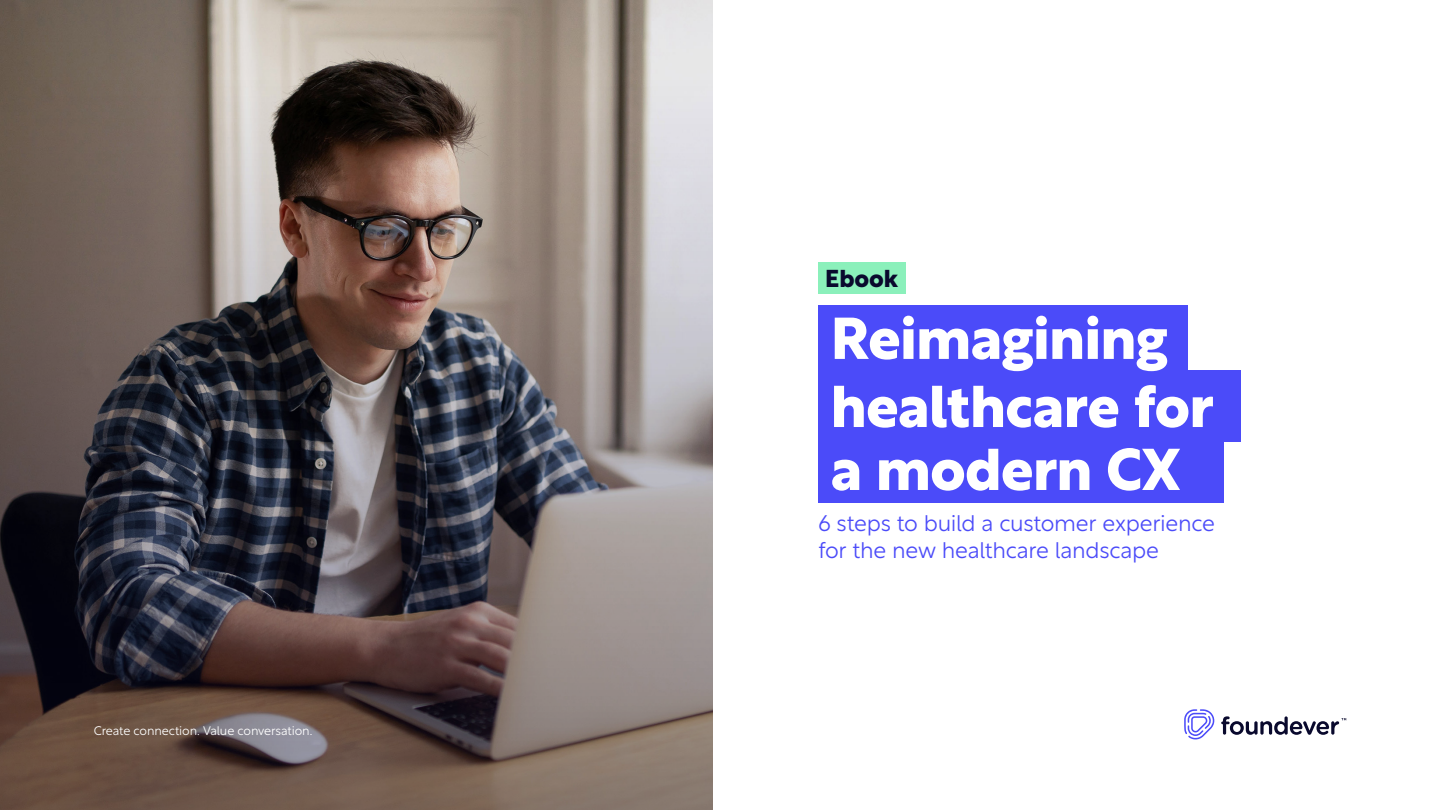
<style>
.page{position:relative;width:1440px;height:810px;background:#fff}
.page>*{position:absolute;margin:0;border:0;box-sizing:border-box;transform-origin:0 0}
.t1{font:57.75px "Foundever Sans Bold";letter-spacing:-.015em;color:#fff}
.t2{font:24px "Foundever Sans Bold";letter-spacing:-.005em;color:#09092d}
.t3{font:22.5px/27px "Foundever Sans Light";letter-spacing:-.015em;color:#4b4bf9}
.t4{font:12.38px "Foundever Sans Light";letter-spacing:-.015em;color:#fff}
</style>
<div class="page">
<img style="left:0;top:0;width:712px;height:810px">
<svg style="left:1221px;top:716px;width:125px;height:19px"></svg>
<svg style="left:1184px;top:709px;width:30px;height:30px"></svg>
<div style="left:818px;top:262px;width:87px;height:32px;background:#8bf0bb"></div>
<div style="left:818px;top:436px;width:406px;height:67px;background:#4b4bf9"></div>
<div style="left:818px;top:371px;width:422px;height:71px;background:#4b4bf9"></div>
<div style="left:818px;top:305px;width:369px;height:66px;background:#4b4bf9"></div>
<p class="t4" style="left:94px;top:720px;width:220px">Create connection. Value conversation.</p>
<p class="t2" style="left:825px;top:257px;width:74px">Ebook</p>
<p class="t1" style="left:831px;top:288px;width:339px">Reimagining</p>
<p class="t1" style="left:831px;top:357px;width:385px">healthcare for</p>
<p class="t1" style="left:831px;top:419px;width:351px">a modern CX</p>
<p class="t3" style="left:818px;top:507px;width:398px">6 steps to build a customer experience for the new healthcare landscape</p>
</div>
